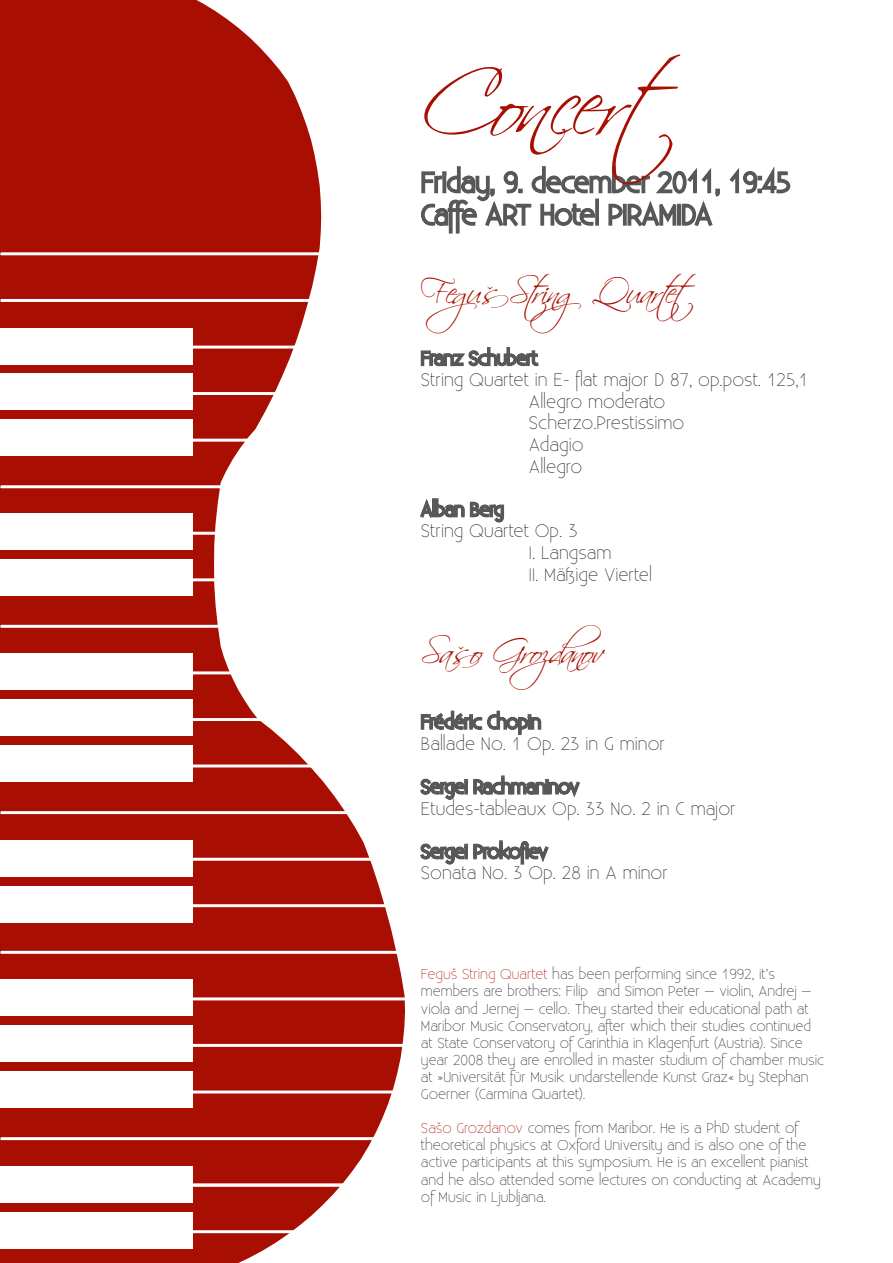
<style>
.page{position:relative;width:893px;height:1263px;background:#fff}
.page>*{position:absolute;margin:0;border:0;box-sizing:border-box;transform-origin:0 0}
.t1{font:90px "Scriptina";letter-spacing:-.095em;color:#a80f02}
.t2{font:33px "Scriptina";letter-spacing:-.11em;color:#a80f02}
.t3{font:33px "Scriptina";letter-spacing:-.03em;color:#a80f02}
.t4{font:300 18px "Existence";color:#231f20}
.t5{font:300 14.25px/17.1px "Existence";color:#231f20}
.s1{color:#a80f02}
</style>
<div class="page">
<svg style="left:0;top:0;width:405px;height:1263px;fill:#a80f02"></svg>
<hr style="left:1px;top:253px;width:602px;height:2px;background:#fff">
<hr style="left:1px;top:300px;width:602px;height:2px;background:#fff">
<hr style="left:1px;top:347px;width:602px;height:2px;background:#fff">
<hr style="left:1px;top:393px;width:602px;height:2px;background:#fff">
<hr style="left:1px;top:440px;width:602px;height:2px;background:#fff">
<hr style="left:1px;top:486px;width:602px;height:2px;background:#fff">
<hr style="left:1px;top:533px;width:602px;height:2px;background:#fff">
<hr style="left:1px;top:579px;width:602px;height:2px;background:#fff">
<hr style="left:1px;top:626px;width:602px;height:2px;background:#fff">
<hr style="left:1px;top:672px;width:602px;height:2px;background:#fff">
<hr style="left:1px;top:719px;width:602px;height:2px;background:#fff">
<hr style="left:1px;top:765px;width:602px;height:2px;background:#fff">
<hr style="left:1px;top:812px;width:602px;height:2px;background:#fff">
<hr style="left:1px;top:859px;width:602px;height:2px;background:#fff">
<hr style="left:1px;top:905px;width:602px;height:2px;background:#fff">
<hr style="left:1px;top:952px;width:602px;height:2px;background:#fff">
<hr style="left:1px;top:998px;width:602px;height:2px;background:#fff">
<hr style="left:1px;top:1045px;width:602px;height:2px;background:#fff">
<hr style="left:1px;top:1091px;width:602px;height:2px;background:#fff">
<hr style="left:1px;top:1138px;width:602px;height:2px;background:#fff">
<hr style="left:1px;top:1185px;width:602px;height:1px;background:#fff">
<hr style="left:1px;top:1231px;width:602px;height:2px;background:#fff">
<div style="left:1px;top:1075px;width:190px;height:34px;background:#a80f02"></div>
<div style="left:1px;top:749px;width:190px;height:33px;background:#fff"></div>
<div style="left:1px;top:423px;width:190px;height:34px;background:#a80f02"></div>
<hr style="left:1px;top:252px;width:602px;height:2px;background:#fff">
<hr style="left:1px;top:299px;width:602px;height:2px;background:#fff">
<hr style="left:1px;top:346px;width:602px;height:1px;background:#fff">
<hr style="left:1px;top:392px;width:602px;height:2px;background:#fff">
<hr style="left:1px;top:439px;width:602px;height:2px;background:#fff">
<hr style="left:1px;top:485px;width:602px;height:2px;background:#fff">
<hr style="left:1px;top:532px;width:602px;height:2px;background:#fff">
<hr style="left:1px;top:578px;width:602px;height:2px;background:#fff">
<hr style="left:1px;top:625px;width:602px;height:2px;background:#fff">
<hr style="left:1px;top:671px;width:602px;height:2px;background:#fff">
<hr style="left:1px;top:718px;width:602px;height:2px;background:#fff">
<hr style="left:1px;top:764px;width:602px;height:2px;background:#fff">
<hr style="left:1px;top:811px;width:602px;height:2px;background:#fff">
<hr style="left:1px;top:858px;width:602px;height:2px;background:#fff">
<hr style="left:1px;top:904px;width:602px;height:2px;background:#fff">
<hr style="left:1px;top:951px;width:602px;height:2px;background:#fff">
<hr style="left:1px;top:997px;width:602px;height:2px;background:#fff">
<hr style="left:1px;top:1044px;width:602px;height:2px;background:#fff">
<hr style="left:1px;top:1090px;width:602px;height:2px;background:#fff">
<hr style="left:1px;top:1137px;width:602px;height:2px;background:#fff">
<hr style="left:1px;top:1183px;width:602px;height:2px;background:#fff">
<hr style="left:1px;top:1230px;width:602px;height:2px;background:#fff">
<div style="left:0;top:419px;width:193px;height:37px;background:#fff"></div>
<div style="left:0;top:374px;width:193px;height:36px;background:#fff"></div>
<div style="left:0;top:328px;width:193px;height:36px;background:#fff"></div>
<div style="left:0;top:559px;width:193px;height:37px;background:#fff"></div>
<div style="left:0;top:513px;width:193px;height:37px;background:#fff"></div>
<div style="left:0;top:745px;width:193px;height:36px;background:#fff"></div>
<div style="left:0;top:699px;width:193px;height:37px;background:#fff"></div>
<div style="left:0;top:653px;width:193px;height:37px;background:#fff"></div>
<div style="left:0;top:1071px;width:193px;height:37px;background:#fff"></div>
<div style="left:0;top:1025px;width:193px;height:37px;background:#fff"></div>
<div style="left:0;top:979px;width:193px;height:37px;background:#fff"></div>
<div style="left:0;top:886px;width:193px;height:37px;background:#fff"></div>
<div style="left:0;top:840px;width:193px;height:37px;background:#fff"></div>
<div style="left:0;top:1212px;width:193px;height:37px;background:#fff"></div>
<div style="left:0;top:1166px;width:193px;height:37px;background:#fff"></div>
<svg style="left:729px;top:166px;width:62px;height:28px"></svg>
<svg style="left:421px;top:166px;width:299px;height:68px"></svg>
<svg style="left:420px;top:347px;width:119px;height:20px"></svg>
<svg style="left:420px;top:498px;width:85px;height:25px"></svg>
<svg style="left:420px;top:710px;width:122px;height:25px"></svg>
<svg style="left:420px;top:775px;width:160px;height:25px"></svg>
<svg style="left:420px;top:840px;width:129px;height:25px"></svg>
<p class="t1" style="left:421px;top:51px;width:261px">Concert</p>
<p class="t2" style="left:421px;top:273px;width:276px">Feguš StringQuartet</p>
<p class="t4" style="left:421px;top:370px;width:389px">String Quartet in E- flat major D 87, op.post. 125,1</p>
<p class="t4" style="left:529px;top:392px;width:138px">Allegro moderato</p>
<p class="t4" style="left:529px;top:413px;width:157px">Scherzo.Prestissimo</p>
<p class="t4" style="left:529px;top:435px;width:56px">Adagio</p>
<p class="t4" style="left:529px;top:456px;width:55px">Allegro</p>
<p class="t4" style="left:421px;top:521px;width:158px">String Quartet Op. 3</p>
<p class="t4" style="left:529px;top:543px;width:84px">I. Langsam</p>
<p class="t4" style="left:529px;top:564px;width:124px">II. Mäßige Viertel</p>
<p class="t3" style="left:421px;top:633px;width:183px">Sašo Grozdanov</p>
<p class="t4" style="left:421px;top:734px;width:245px">Ballade No. 1 Op. 23 in G minor</p>
<p class="t4" style="left:421px;top:798px;width:316px">Etudes-tableaux Op. 33 No. 2 in C major</p>
<p class="t4" style="left:421px;top:863px;width:248px">Sonata No. 3 Op. 28 in A minor</p>
<p class="t5" style="left:421px;top:966px;width:405px"><span class="s1">Feguš String Quartet</span> has been performing since 1992, it’s members are brothers: Filip and Simon Peter – violin, Andrej – viola and Jernej – cello. They started their educational path at Maribor Music Conservatory, after which their studies continued at State Conservatory of Carinthia in Klagenfurt (Austria). Since year 2008 they are enrolled in master studium of chamber music at »Universität für Musik undarstellende Kunst Graz« by Stephan Goerner (Carmina Quartet).</p>
<p class="t5" style="left:421px;top:1120px;width:401px"><span class="s1">Sašo Grozdanov</span> comes from Maribor. He is a PhD student of theoretical physics at Oxford University and is also one of the active participants at this symposium. He is an excellent pianist and he also attended some lectures on conducting at Academy of Music in Ljubljana.</p>
</div>
